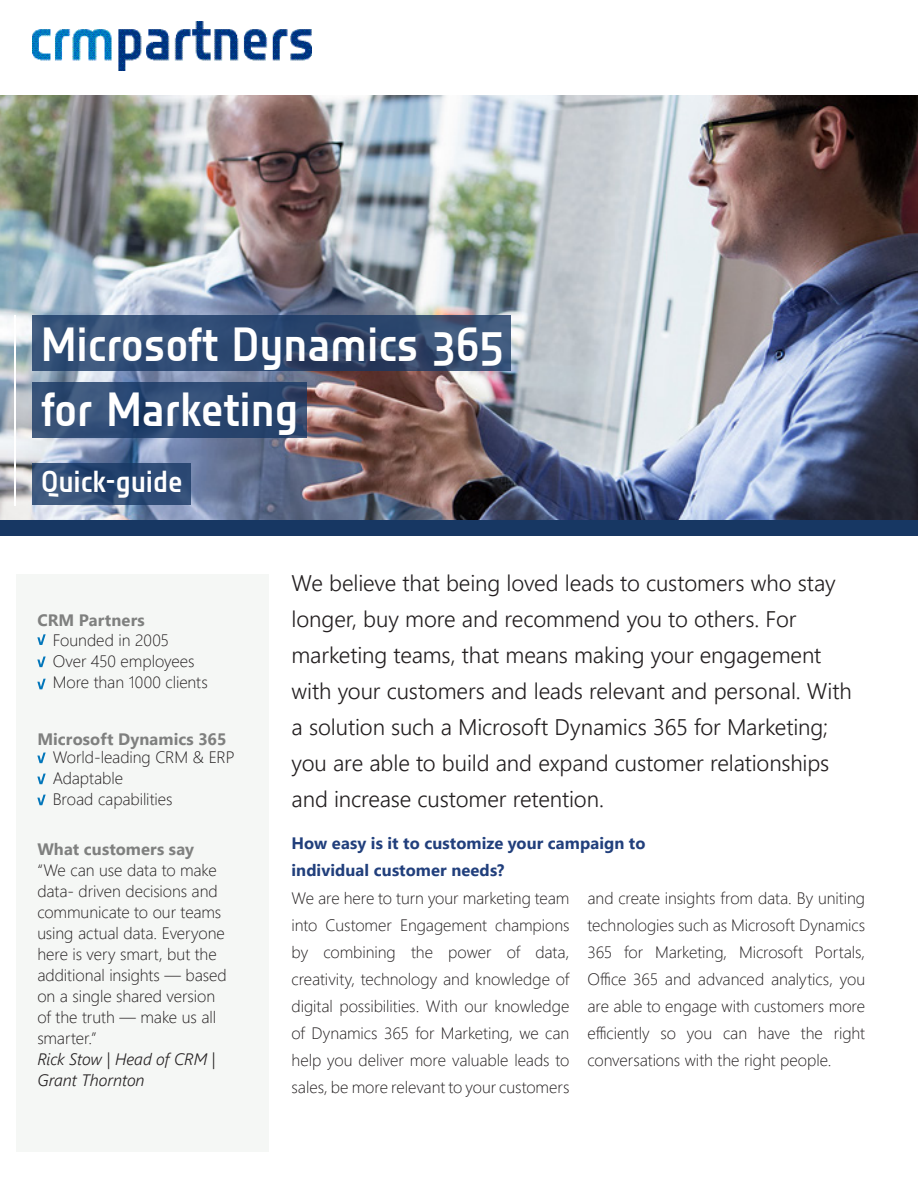
<style>
.page{position:relative;width:918px;height:1188px;background:#fff}
.page>*{position:absolute;margin:0;border:0;box-sizing:border-box;transform-origin:0 0}
.t1{font:500 47.25px "Notes Style";color:#fff}
.t2{font:500 30px "Notes Style";color:#fff}
.t3{font:300 22.5px/36px "Segoe UI";letter-spacing:-.005em;color:#231f20}
.t4{font:300 16.5px/27px "Segoe UI";letter-spacing:-.005em;color:#231f20;text-align:justify}
.t5{font:700 16.5px "Segoe UI";letter-spacing:.005em;color:#213f7c}
.t6{font:700 16.5px "Segoe UI";letter-spacing:.005em;color:#7f807f}
.t7{font:italic 300 16.5px/21px "Segoe UI";letter-spacing:-.005em;color:#231f20}
</style>
<div class="page">
<img style="left:0;top:95px;width:918px;height:426px">
<svg style="left:32px;top:383px;width:275px;height:55px;background:#2e4a72"></svg>
<svg style="left:32px;top:463px;width:158px;height:42px;background:#304d76"></svg>
<div style="left:0;top:521px;width:918px;height:15px;background:#173763"></div>
<div style="left:16px;top:574px;width:252px;height:578px;background:#f5f7f5"></div>
<hr style="left:14px;top:315px;width:2px;height:190px;background:#fff">
<svg style="left:32px;top:315px;width:479px;height:55px;background:#324c72"></svg>
<svg style="left:37px;top:753px;width:9px;height:10px"></svg>
<svg style="left:37px;top:795px;width:9px;height:10px"></svg>
<svg style="left:37px;top:774px;width:9px;height:10px"></svg>
<svg style="left:37px;top:657px;width:9px;height:10px"></svg>
<svg style="left:37px;top:634px;width:9px;height:11px"></svg>
<svg style="left:37px;top:679px;width:9px;height:10px"></svg>
<img style="left:32px;top:22px;width:279px;height:49px">
<p class="t1" style="left:41px;top:316px;width:464px">Microsoft Dynamics 365</p>
<p class="t1" style="left:41px;top:382px;width:259px">for Marketing</p>
<p class="t2" style="left:41px;top:464px;width:143px">Quick-guide</p>
<p class="t6" style="left:37px;top:605px;width:109px">CRM Partners</p>
<p class="t4" style="left:53px;top:625px;width:118px">Founded in 2005</p>
<p class="t4" style="left:53px;top:646px;width:143px">Over 450 employees</p>
<p class="t4" style="left:53px;top:667px;width:157px">More than 1000 clients</p>
<p class="t6" style="left:37px;top:723px;width:191px">Microsoft Dynamics 365</p>
<p class="t4" style="left:53px;top:742px;width:183px">World-leading CRM &amp; ERP</p>
<p class="t4" style="left:53px;top:763px;width:72px">Adaptable</p>
<p class="t4" style="left:53px;top:784px;width:121px">Broad capabilities</p>
<p class="t6" style="left:37px;top:834px;width:158px">What customers say</p>
<p class="t4" style="left:37px;top:859px;width:191px;line-height:21px;text-align:left">“We can use data to make data- driven decisions and communicate to our teams using actual data. Everyone here is very smart, but the additional insights — based on a single shared version of the truth — make us all smarter.”</p>
<p class="t7" style="left:37px;top:1046px;width:180px">Rick Stow | Head of CRM |<br>Grant Thornton</p>
<p class="t3" style="left:292px;top:563px;width:562px">We believe that being loved leads to customers who stay longer, buy more and recommend you to others. For marketing teams, that means making your engagement with your customers and leads relevant and personal. With a solution such a Microsoft Dynamics 365 for Marketing; you are able to build and expand customer relationships and increase customer retention.</p>
<p class="t5" style="left:292px;top:828px;width:355px">How easy is it to customize your campaign to</p>
<p class="t5" style="left:292px;top:855px;width:214px">individual customer needs?</p>
<p class="t4" style="left:292px;top:883px;width:279px">We are here to turn your marketing team into Customer Engagement champions by combining the power of data, creativity, technology and knowledge of digital possibilities. With our knowledge of Dynamics 365 for Marketing, we can help you deliver more valuable leads to sales, be more relevant to your customers</p>
<p class="t4" style="left:587px;top:883px;width:279px">and create insights from data. By uniting technologies such as Microsoft Dynamics 365 for Marketing, Microsoft Portals, Office 365 and advanced analytics, you are able to engage with customers more efficiently so you can have the right conversations with the right people.</p>
</div>
